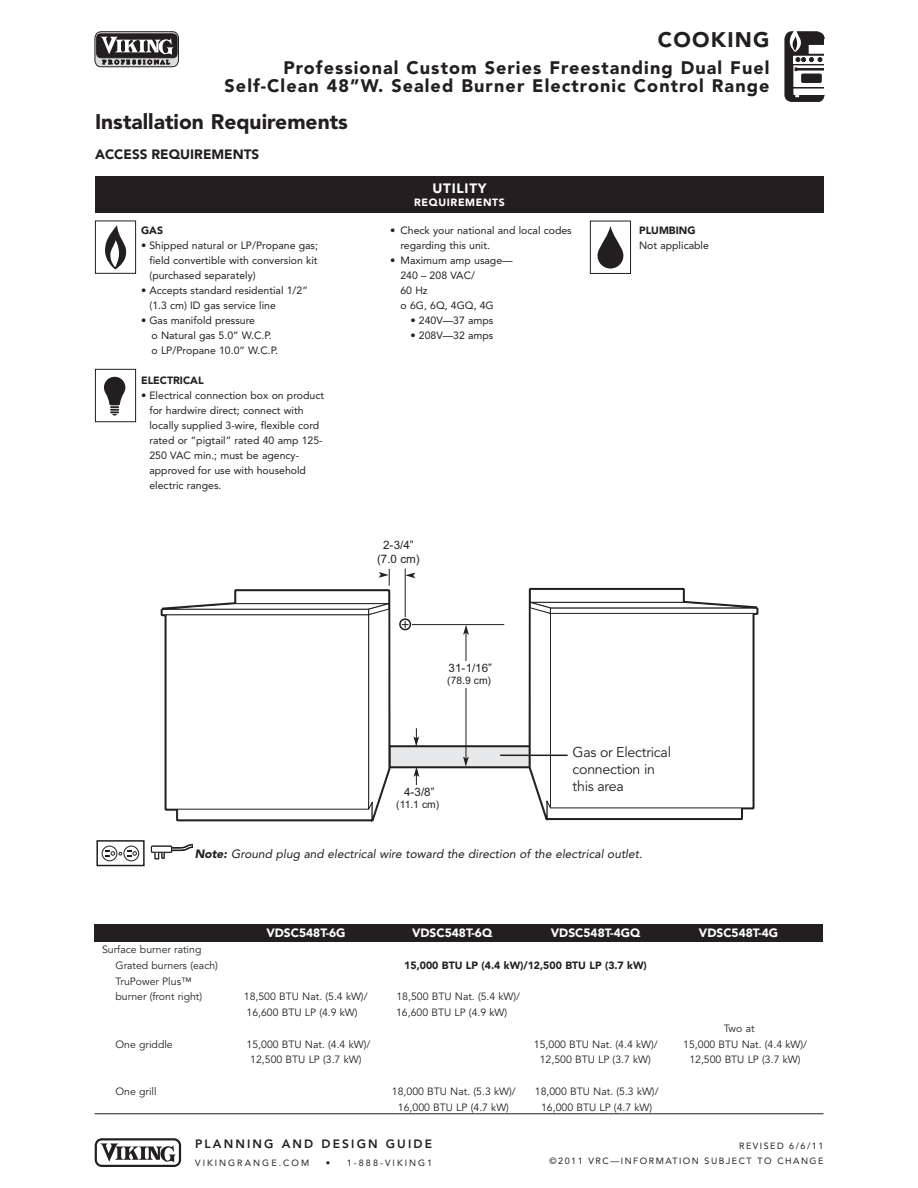
<style>
.page{position:relative;width:918px;height:1188px;background:#fff}
.page>*{position:absolute;margin:0;border:0;box-sizing:border-box;transform-origin:0 0}
.t1{font:900 21px "Avenir";color:#231f20}
.t2{font:900 21px "Avenir";letter-spacing:.06em;color:#231f20}
.t3{font:900 18px/18px "Avenir";letter-spacing:.06em;color:#231f20;text-align:right}
.t4{font:14.1px/17px "Avenir";letter-spacing:-.015em;color:#231f20}
.t5{font:900 13.5px "Avenir";color:#231f20}
.t6{font:900 13.5px "Avenir";letter-spacing:.06em;color:#fff}
.t7{font:italic 12px "Avenir";color:#231f20}
.t8{font:900 12px "Avenir";color:#fff}
.t9{font:800 12px "Avenir";letter-spacing:.175em;color:#231f20}
.t10{font:11.55px/14px "Arial";color:#231f20;text-align:center}
.t11{font:10.5px/15px "Avenir";color:#231f20}
.t12{font:10.5px/15.8px "Avenir";color:#231f20}
.t13{font:900 10.5px "Avenir";color:#231f20}
.t14{font:900 10.5px "Avenir";letter-spacing:.06em;color:#fff}
.t15{font:10.35px "Arial";color:#231f20}
.t16{font:9px/15px "Avenir";letter-spacing:.165em;color:#231f20;text-align:right}
.t17{font:9px "Avenir";letter-spacing:.23em;color:#231f20}
.s1{font-weight:900}
</style>
<div class="page">
<svg style="left:785px;top:31px;width:40px;height:71px"></svg>
<svg style="left:95px;top:1138px;width:86px;height:29px"></svg>
<svg style="left:95px;top:31px;width:84px;height:36px;background:#6e6b6c"></svg>
<div style="left:389px;top:746px;width:141px;height:21px;background:#e7e8e9"></div>
<div style="left:388px;top:745px;width:143px;height:23px;border:2px solid #231f20"></div>
<div style="left:235px;top:590px;width:154px;height:14px;border:1px solid #231f20"></div>
<svg style="left:161px;top:602px;width:235px;height:220px"></svg>
<svg style="left:528px;top:587px;width:157px;height:14px"></svg>
<div style="left:530px;top:589px;width:153px;height:13px;background:#fff"></div>
<div style="left:530px;top:589px;width:154px;height:14px;border:1px solid #231f20"></div>
<svg style="left:523px;top:601px;width:235px;height:220px"></svg>
<div style="left:326px;top:684px;width:41px;height:29px;background:#fff"></div>
<div style="left:325px;top:717px;width:42px;height:28px;background:#fff"></div>
<hr style="left:412px;top:624px;width:92px;height:1px;background:#231f20">
<hr style="left:465px;top:630px;width:1px;height:132px;background:#231f20">
<div style="left:446px;top:661px;width:48px;height:26px;background:#fff"></div>
<svg style="left:463px;top:625px;width:6px;height:10px"></svg>
<svg style="left:414px;top:767px;width:5px;height:18px"></svg>
<svg style="left:414px;top:728px;width:5px;height:19px"></svg>
<svg style="left:463px;top:757px;width:6px;height:10px"></svg>
<svg style="left:406px;top:573px;width:9px;height:5px"></svg>
<div style="left:399px;top:618px;width:12px;height:12px;border:2px solid #231f20;border-radius:50%"></div>
<hr style="left:405px;top:569px;width:1px;height:48px;background:#231f20">
<svg style="left:402px;top:621px;width:7px;height:7px"></svg>
<svg style="left:379px;top:569px;width:11px;height:17px"></svg>
<hr style="left:500px;top:755px;width:68px;height:1px;background:#231f20">
<div style="left:96px;top:840px;width:49px;height:26px;border:2px solid #231f20"></div>
<div style="left:102px;top:846px;width:15px;height:15px;border:1px solid #231f20;border-radius:50%"></div>
<div style="left:124px;top:846px;width:15px;height:15px;border:1px solid #231f20;border-radius:50%"></div>
<svg style="left:105px;top:850px;width:32px;height:7px"></svg>
<svg style="left:150px;top:843px;width:42px;height:17px"></svg>
<div style="left:151px;top:846px;width:20px;height:6px;background:#fff;border-radius:2px"></div>
<div style="left:151px;top:846px;width:21px;height:7px;border:1px solid #231f20;border-radius:2px"></div>
<div style="left:95px;top:176px;width:729px;height:36px;background:#231f20"></div>
<svg style="left:104px;top:377px;width:21px;height:39px"></svg>
<div style="left:95px;top:369px;width:41px;height:53px;border:1px solid #231f20"></div>
<svg style="left:597px;top:226px;width:26px;height:43px"></svg>
<div style="left:590px;top:221px;width:41px;height:53px;border:1px solid #231f20"></div>
<svg style="left:105px;top:225px;width:21px;height:44px"></svg>
<div style="left:95px;top:221px;width:41px;height:53px;border:1px solid #231f20"></div>
<div style="left:94px;top:925px;width:730px;height:17px;background:#231f20"></div>
<hr style="left:94px;top:1114px;width:730px;height:1px;background:#231f20">
<h1 class="t2" style="left:658px;top:31px;width:113px">COOKING</h1>
<h2 class="t3" style="left:225px;top:60px;width:546px">Professional Custom Series Freestanding Dual Fuel<br>Self-Clean 48”W. Sealed Burner Electronic Control Range</h2>
<h1 class="t1" style="left:95px;top:113px;width:254px">Installation Requirements</h1>
<p class="t5" style="left:95px;top:149px;width:166px">ACCESS REQUIREMENTS</p>
<p class="t13" style="left:141px;top:226px;width:23px">GAS</p>
<p class="t11" style="left:149px;top:239px;width:170px;text-align:justify;text-indent:-8px">• Shipped natural or LP/Propane gas; field convertible with conversion kit (purchased separately)</p>
<p class="t11" style="left:149px;top:284px;width:160px;text-indent:-8px">• Accepts standard residential 1/2” (1.3 cm) ID gas service line</p>
<p class="t11" style="left:152px;top:314px;width:128px;text-indent:-11px">• Gas manifold pressure<br>o Natural gas 5.0” W.C.P. o LP/Propane 10.0” W.C.P.</p>
<p class="t13" style="left:141px;top:376px;width:64px">ELECTRICAL</p>
<p class="t11" style="left:149px;top:389px;width:176px;text-indent:-8px">• Electrical connection box on product for hardwire direct; connect with locally supplied 3-wire, flexible cord rated or “pigtail” rated 40 amp 125-<br>250 VAC min.; must be agency&shy;approved for use with household electric ranges.</p>
<p class="t6" style="left:432px;top:182px;width:56px">UTILITY</p>
<p class="t14" style="left:414px;top:198px;width:92px">REQUIREMENTS</p>
<p class="t11" style="left:400px;top:224px;width:173px;text-indent:-10px">• Check your national and local codes regarding this unit.</p>
<p class="t11" style="left:400px;top:254px;width:114px;text-indent:-10px">• Maximum amp usage—<br>240 – 208 VAC/<br>60 Hz<br>o 6G, 6Q, 4GQ, 4G</p>
<p class="t11" style="left:411px;top:314px;width:84px">• 240V—37 amps</p>
<p class="t11" style="left:411px;top:329px;width:84px">• 208V—32 amps</p>
<p class="t10" style="left:377px;top:538px;width:44px">2-3/4” (7.0 cm)</p>
<p class="t13" style="left:639px;top:226px;width:58px">PLUMBING</p>
<p class="t11" style="left:639px;top:239px;width:71px">Not applicable</p>
<p class="t10" style="left:449px;top:661px;width:45px">31-1/16”</p>
<p class="t15" style="left:447px;top:673px;width:45px">(78.9 cm)</p>
<p class="t10" style="left:404px;top:785px;width:32px">4-3/8”</p>
<p class="t15" style="left:396px;top:797px;width:45px">(11.1 cm)</p>
<h3 class="t4" style="left:573px;top:745px;width:100px">Gas or Electrical connection in this area</h3>
<p class="t7" style="left:195px;top:849px;width:449px"><span class="s1">Note:</span> Ground plug and electrical wire toward the direction of the electrical outlet.</p>
<p class="t12" style="left:116px;top:943px;width:104px;text-indent:-13px">Surface burner rating<br>Grated burners (each)</p>
<p class="t12" style="left:116px;top:974px;width:88px">TruPower Plus™ burner (front right)</p>
<p class="t8" style="left:266px;top:928px;width:81px">VDSC548T-6G</p>
<p class="t8" style="left:412px;top:928px;width:82px">VDSC548T-6Q</p>
<p class="t8" style="left:551px;top:928px;width:91px">VDSC548T-4GQ</p>
<p class="t8" style="left:699px;top:928px;width:81px">VDSC548T-4G</p>
<p class="t13" style="left:404px;top:961px;width:244px">15,000 BTU LP (4.4 kW)/12,500 BTU LP (3.7 kW)</p>
<p class="t12" style="left:244px;top:990px;width:125px">18,500 BTU Nat. (5.4 kW)/</p>
<p class="t12" style="left:396px;top:990px;width:125px">18,500 BTU Nat. (5.4 kW)/</p>
<p class="t12" style="left:247px;top:1006px;width:113px">16,600 BTU LP (4.9 kW)</p>
<p class="t12" style="left:396px;top:1006px;width:113px">16,600 BTU LP (4.9 kW)</p>
<p class="t12" style="left:724px;top:1021px;width:32px">Two at</p>
<p class="t12" style="left:116px;top:1037px;width:59px">One griddle</p>
<p class="t12" style="left:247px;top:1037px;width:125px">15,000 BTU Nat. (4.4 kW)/</p>
<p class="t12" style="left:534px;top:1037px;width:125px">15,000 BTU Nat. (4.4 kW)/</p>
<p class="t12" style="left:683px;top:1037px;width:125px">15,000 BTU Nat. (4.4 kW)/</p>
<p class="t12" style="left:250px;top:1053px;width:113px">12,500 BTU LP (3.7 kW)</p>
<p class="t12" style="left:540px;top:1053px;width:113px">12,500 BTU LP (3.7 kW)</p>
<p class="t12" style="left:689px;top:1053px;width:113px">12,500 BTU LP (3.7 kW)</p>
<p class="t12" style="left:116px;top:1084px;width:43px">One grill</p>
<p class="t12" style="left:392px;top:1084px;width:125px">18,000 BTU Nat. (5.3 kW)/</p>
<p class="t12" style="left:535px;top:1084px;width:125px">18,000 BTU Nat. (5.3 kW)/</p>
<p class="t12" style="left:398px;top:1100px;width:113px">16,000 BTU LP (4.7 kW)</p>
<p class="t12" style="left:541px;top:1100px;width:113px">16,000 BTU LP (4.7 kW)</p>
<p class="t9" style="left:195px;top:1139px;width:238px">PLANNING AND DESIGN GUIDE</p>
<p class="t17" style="left:195px;top:1159px;width:116px">VIKINGRANGE.COM</p>
<p class="t17" style="left:326px;top:1159px;width:108px">• 1-888-VIKING1</p>
<p class="t16" style="left:550px;top:1139px;width:275px">REVISED 6/6/11<br>©2011 VRC—INFORMATION SUBJECT TO CHANGE</p>
</div>
